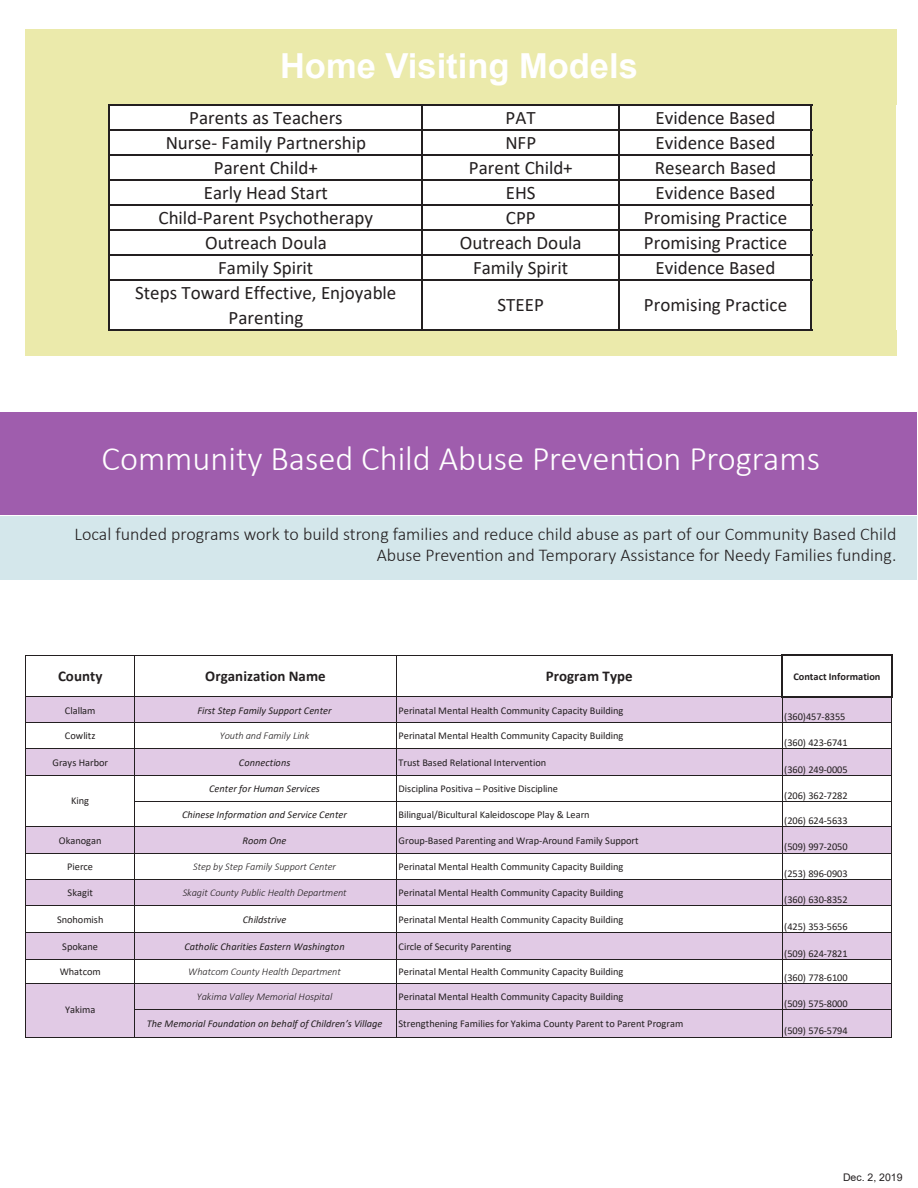
<style>
.page{position:relative;width:918px;height:1188px;background:#fff}
.page>*{position:absolute;margin:0;border:0;box-sizing:border-box;transform-origin:0 0}
.t1{font:300 34.5px "Calibri";color:#fff}
.t2{font:700 34.5px "Arial";color:#fff}
.t3{font:19.05px/25px "Calibri";color:#231f20;text-align:center}
.t4{font:300 18px/21.6px "Calibri";color:#231f20;text-align:right}
.t5{font:700 14.85px "Calibri";letter-spacing:.005em;color:#231f20}
.t6{font:10.5px "Arial";color:#231f20}
.t7{font:10.35px "Calibri";letter-spacing:-.005em;color:#231f20}
.t8{font:italic 10.35px "Calibri";letter-spacing:.005em;color:#231f20}
.t9{font:italic 300 10.35px "Calibri";letter-spacing:-.005em;color:#231f20}
.t10{font:700 10.35px "Calibri";color:#231f20}
</style>
<div class="page">
<div style="left:26px;top:697px;width:866px;height:26px;background:#e1cae5"></div>
<div style="left:26px;top:749px;width:866px;height:27px;background:#e1cae5"></div>
<div style="left:26px;top:827px;width:866px;height:26px;background:#e1cae5"></div>
<div style="left:26px;top:880px;width:866px;height:26px;background:#e1cae5"></div>
<div style="left:26px;top:933px;width:866px;height:27px;background:#e1cae5"></div>
<div style="left:26px;top:983px;width:866px;height:54px;background:#e1cae5"></div>
<hr style="left:26px;top:655px;width:755px;height:1px;background:#231f20">
<hr style="left:26px;top:696px;width:755px;height:1px;background:#231f20">
<hr style="left:781px;top:655px;width:2px;height:43px;background:#231f20">
<hr style="left:891px;top:656px;width:2px;height:42px;background:#231f20">
<hr style="left:25px;top:655px;width:1px;height:382px;background:#231f20">
<hr style="left:134px;top:656px;width:1px;height:381px;background:#231f20">
<hr style="left:396px;top:656px;width:1px;height:381px;background:#231f20">
<hr style="left:782px;top:698px;width:1px;height:339px;background:#231f20">
<hr style="left:891px;top:698px;width:1px;height:339px;background:#231f20">
<hr style="left:783px;top:655px;width:110px;height:1px;background:#231f20">
<hr style="left:783px;top:696px;width:110px;height:2px;background:#231f20">
<hr style="left:26px;top:722px;width:866px;height:1px;background:#231f20">
<hr style="left:26px;top:748px;width:866px;height:1px;background:#231f20">
<hr style="left:26px;top:775px;width:866px;height:1px;background:#231f20">
<hr style="left:135px;top:801px;width:757px;height:1px;background:#231f20">
<hr style="left:26px;top:827px;width:866px;height:1px;background:#231f20">
<hr style="left:26px;top:853px;width:866px;height:1px;background:#231f20">
<hr style="left:26px;top:879px;width:866px;height:1px;background:#231f20">
<hr style="left:26px;top:905px;width:866px;height:1px;background:#231f20">
<hr style="left:26px;top:932px;width:866px;height:1px;background:#231f20">
<hr style="left:26px;top:959px;width:866px;height:1px;background:#231f20">
<hr style="left:26px;top:983px;width:866px;height:1px;background:#231f20">
<hr style="left:135px;top:1009px;width:757px;height:1px;background:#231f20">
<hr style="left:26px;top:1037px;width:866px;height:1px;background:#231f20">
<div style="left:1px;top:516px;width:916px;height:63px;background:#d4e7eb"></div>
<div style="left:1px;top:412px;width:916px;height:103px;background:#9f5dad"></div>
<div style="left:25px;top:29px;width:871px;height:76px;background:#ebeaab"></div>
<div style="left:25px;top:105px;width:84px;height:225px;background:#ebeaab"></div>
<div style="left:811px;top:105px;width:85px;height:225px;background:#ebeaab"></div>
<div style="left:25px;top:330px;width:871px;height:25px;background:#ebeaab"></div>
<hr style="left:108px;top:104px;width:2px;height:227px;background:#231f20">
<hr style="left:421px;top:106px;width:2px;height:225px;background:#231f20">
<hr style="left:618px;top:106px;width:2px;height:225px;background:#231f20">
<hr style="left:811px;top:106px;width:1px;height:225px;background:#231f20">
<hr style="left:110px;top:104px;width:702px;height:2px;background:#231f20">
<hr style="left:110px;top:129px;width:702px;height:2px;background:#231f20">
<hr style="left:110px;top:154px;width:702px;height:2px;background:#231f20">
<hr style="left:110px;top:179px;width:702px;height:2px;background:#231f20">
<hr style="left:110px;top:204px;width:702px;height:2px;background:#231f20">
<hr style="left:110px;top:229px;width:702px;height:2px;background:#231f20">
<hr style="left:110px;top:254px;width:702px;height:2px;background:#231f20">
<hr style="left:110px;top:279px;width:702px;height:2px;background:#231f20">
<hr style="left:110px;top:329px;width:702px;height:2px;background:#231f20">
<p class="t2" style="left:280px;top:42px;width:359px">Home Visiting Models</p>
<p class="t3" style="left:189px;top:105px;width:155px">Parents as Teachers</p>
<p class="t3" style="left:506px;top:105px;width:32px">PAT</p>
<p class="t3" style="left:656px;top:105px;width:121px">Evidence Based</p>
<p class="t3" style="left:166px;top:130px;width:202px">Nurse- Family Partnership</p>
<p class="t3" style="left:505px;top:130px;width:32px">NFP</p>
<p class="t3" style="left:656px;top:130px;width:121px">Evidence Based</p>
<p class="t3" style="left:214px;top:155px;width:105px">Parent Child+</p>
<p class="t3" style="left:469px;top:155px;width:105px">Parent Child+</p>
<p class="t3" style="left:655px;top:155px;width:123px">Research Based</p>
<p class="t3" style="left:204px;top:180px;width:126px">Early Head Start</p>
<p class="t3" style="left:506px;top:180px;width:31px">EHS</p>
<p class="t3" style="left:656px;top:180px;width:121px">Evidence Based</p>
<p class="t3" style="left:159px;top:205px;width:216px">Child-Parent Psychotherapy</p>
<p class="t3" style="left:506px;top:205px;width:31px">CPP</p>
<p class="t3" style="left:644px;top:205px;width:145px">Promising Practice</p>
<p class="t3" style="left:205px;top:230px;width:123px">Outreach Doula</p>
<p class="t3" style="left:460px;top:230px;width:123px">Outreach Doula</p>
<p class="t3" style="left:644px;top:230px;width:145px">Promising Practice</p>
<p class="t3" style="left:218px;top:255px;width:97px">Family Spirit</p>
<p class="t3" style="left:473px;top:255px;width:97px">Family Spirit</p>
<p class="t3" style="left:656px;top:255px;width:121px">Evidence Based</p>
<p class="t3" style="left:135px;top:280px;width:263px">Steps Toward Effective, Enjoyable<br>Parenting</p>
<p class="t3" style="left:498px;top:292px;width:48px">STEEP</p>
<p class="t3" style="left:644px;top:292px;width:145px">Promising Practice</p>
<p class="t1" style="left:102px;top:437px;width:720px">Community Based Child Abuse Prevention Programs</p>
<p class="t4" style="left:75px;top:523px;width:823px">Local funded programs work to build strong families and reduce child abuse as part of our Community Based Child<br>Abuse Prevention and Temporary Assistance for Needy Families funding.</p>
<p class="t5" style="left:58px;top:666px;width:46px">County</p>
<p class="t5" style="left:205px;top:666px;width:122px">Organization Name</p>
<p class="t5" style="left:546px;top:666px;width:88px">Program Type</p>
<p class="t10" style="left:793px;top:669px;width:89px">Contact Information</p>
<p class="t7" style="left:65px;top:703px;width:32px">Clallam</p>
<p class="t8" style="left:197px;top:703px;width:136px">First Step Family Support Center</p>
<p class="t7" style="left:399px;top:703px;width:226px">Perinatal Mental Health Community Capacity Building</p>
<p class="t7" style="left:784px;top:709px;width:63px">(360)457-8355</p>
<p class="t7" style="left:65px;top:729px;width:32px">Cowlitz</p>
<p class="t9" style="left:220px;top:730px;width:91px">Youth and Family Link</p>
<p class="t7" style="left:399px;top:729px;width:226px">Perinatal Mental Health Community Capacity Building</p>
<p class="t7" style="left:784px;top:735px;width:65px">(360) 423-6741</p>
<p class="t7" style="left:53px;top:755px;width:57px">Grays Harbor</p>
<p class="t8" style="left:239px;top:755px;width:53px">Connections</p>
<p class="t7" style="left:399px;top:755px;width:149px">Trust Based Relational Intervention</p>
<p class="t7" style="left:784px;top:762px;width:65px">(360) 249-0005</p>
<p class="t7" style="left:784px;top:788px;width:65px">(206) 362-7282</p>
<p class="t8" style="left:182px;top:807px;width:166px">Chinese Information and Service Center</p>
<p class="t7" style="left:399px;top:807px;width:193px">Bilingual/Bicultural Kaleidoscope Play &amp; Learn</p>
<p class="t7" style="left:784px;top:813px;width:65px">(206) 624-5633</p>
<p class="t7" style="left:59px;top:833px;width:44px">Okanogan</p>
<p class="t8" style="left:243px;top:833px;width:46px">Room One</p>
<p class="t7" style="left:399px;top:833px;width:242px">Group-Based Parenting and Wrap-Around Family Support</p>
<p class="t7" style="left:784px;top:840px;width:65px">(509) 997-2050</p>
<p class="t7" style="left:67px;top:860px;width:27px">Pierce</p>
<p class="t9" style="left:193px;top:860px;width:144px">Step by Step Family Support Center</p>
<p class="t7" style="left:399px;top:860px;width:226px">Perinatal Mental Health Community Capacity Building</p>
<p class="t7" style="left:784px;top:866px;width:65px">(253) 896-0903</p>
<p class="t7" style="left:68px;top:886px;width:27px">Skagit</p>
<p class="t9" style="left:183px;top:886px;width:166px">Skagit County Public Health Department</p>
<p class="t7" style="left:399px;top:886px;width:226px">Perinatal Mental Health Community Capacity Building</p>
<p class="t7" style="left:784px;top:892px;width:65px">(360) 630-8352</p>
<p class="t7" style="left:57px;top:912px;width:48px">Snohomish</p>
<p class="t8" style="left:243px;top:912px;width:45px">Childstrive</p>
<p class="t7" style="left:399px;top:912px;width:226px">Perinatal Mental Health Community Capacity Building</p>
<p class="t7" style="left:784px;top:919px;width:65px">(425) 353-5656</p>
<p class="t7" style="left:62px;top:939px;width:37px">Spokane</p>
<p class="t8" style="left:184px;top:939px;width:162px">Catholic Charities Eastern Washington</p>
<p class="t7" style="left:399px;top:939px;width:114px">Circle of Security Parenting</p>
<p class="t7" style="left:784px;top:946px;width:65px">(509) 624-7821</p>
<p class="t7" style="left:60px;top:965px;width:42px">Whatcom</p>
<p class="t9" style="left:188px;top:965px;width:154px">Whatcom County Health Department</p>
<p class="t7" style="left:399px;top:965px;width:226px">Perinatal Mental Health Community Capacity Building</p>
<p class="t7" style="left:784px;top:970px;width:65px">(360) 778-6100</p>
<p class="t9" style="left:197px;top:991px;width:137px">Yakima Valley Memorial Hospital</p>
<p class="t7" style="left:399px;top:990px;width:226px">Perinatal Mental Health Community Capacity Building</p>
<p class="t7" style="left:784px;top:996px;width:65px">(509) 575-8000</p>
<p class="t8" style="left:147px;top:1017px;width:237px">The Memorial Foundation on behalf of Children’s Village</p>
<p class="t7" style="left:399px;top:1017px;width:286px">Strengthening Families for Yakima County Parent to Parent Program</p>
<p class="t7" style="left:784px;top:1024px;width:65px">(509) 576-5794</p>
<p class="t8" style="left:209px;top:781px;width:112px">Center for Human Services</p>
<p class="t7" style="left:399px;top:781px;width:161px">Disciplina Positiva – Positive Discipline</p>
<p class="t7" style="left:71px;top:794px;width:19px">King</p>
<p class="t7" style="left:65px;top:1003px;width:32px">Yakima</p>
<p class="t6" style="left:843px;top:1170px;width:61px">Dec. 2, 2019</p>
</div>
